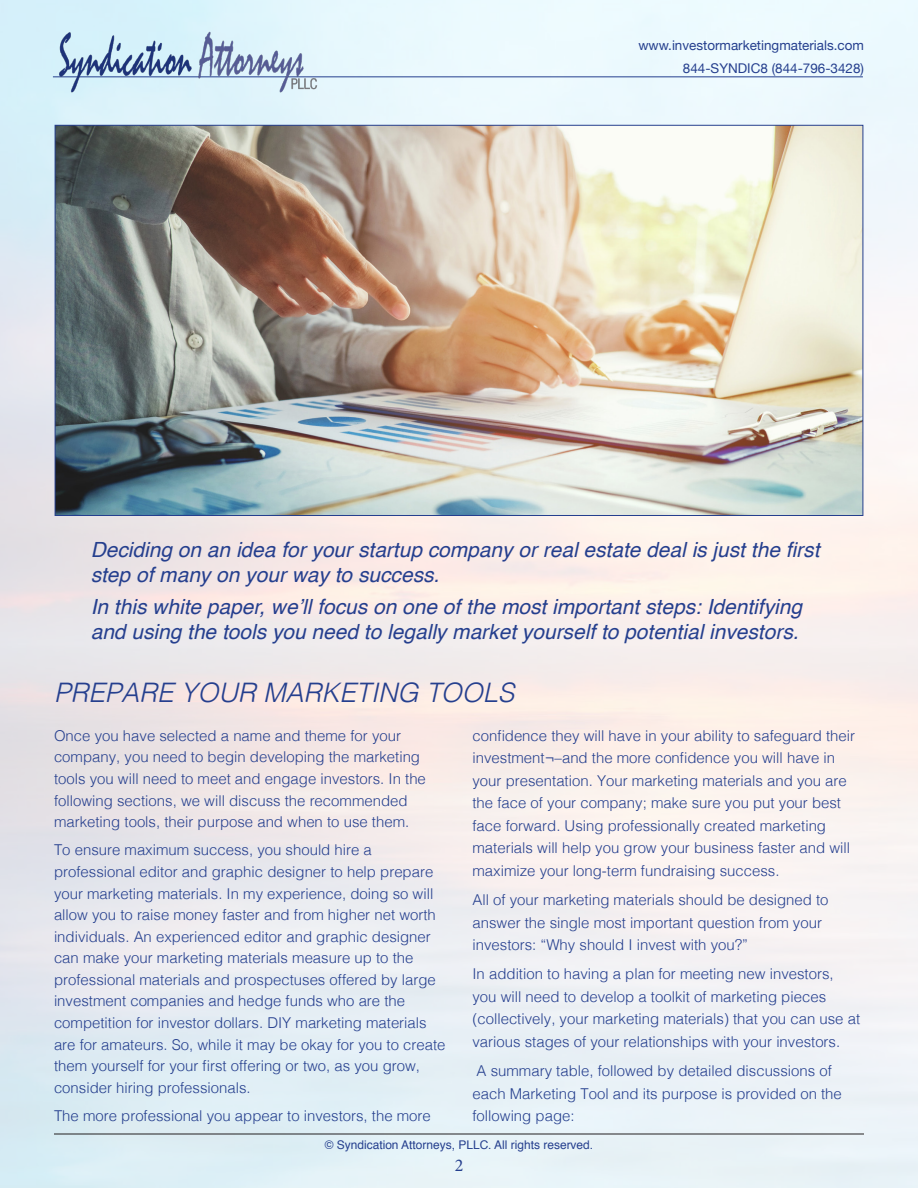
<style>
.page{position:relative;width:918px;height:1188px;background:#fff}
.page>*{position:absolute;margin:0;border:0;box-sizing:border-box;transform-origin:0 0}
.subhed{font:italic 300 26.85px "Helvetica";color:#253f8e}
.body_text{font:italic 20.85px/25px "Helvetica";color:#253f8e}
.t1{font:18px "Minion Pro";color:#253f8e}
.body_text-2{font:300 15px/21.6px "Helvetica";color:#253f8e}
.t2{font:13.5px/23px "Helvetica Neue";color:#253f8e;text-align:right}
.t3{font:12px "Helvetica";color:#253f8e}
</style>
<div class="page">
<hr style="left:54px;top:1134px;width:810px;height:1px;background:#231f20">
<hr style="left:53px;top:76px;width:810px;height:1px;background:#253f8e">
<img style="left:46px;top:26px;width:281px;height:77px">
<img style="left:57px;top:127px;width:804px;height:387px">
<p class="t2" style="left:638px;top:34px;width:227px">www.investormarketingmaterials.com<br>844-SYNDIC 8 (844-796-3428)</p>
<p class="body_text" style="left:91px;top:538px;width:730px">Deciding on an idea for your startup company or real estate deal is just the first step of many on your way to success.</p>
<p class="body_text" style="left:91px;top:595px;width:713px">In this white paper, we’ll focus on one of the most important steps: Identifying and using the tools you need to legally market yourself to potential investors.</p>
<p class="subhed" style="left:54px;top:670px;width:462px">PREPARE YOUR MARKETING TOOLS</p>
<p class="body_text-2" style="left:54px;top:724px;width:373px">Once you have selected a name and theme for your company, you need to begin developing the marketing tools you will need to meet and engage investors. In the following sections, we will discuss the recommended marketing tools, their purpose and when to use them.</p>
<p class="body_text-2" style="left:54px;top:838px;width:393px">To ensure maximum success, you should hire a professional editor and graphic designer to help prepare your marketing materials. In my experience, doing so will allow you to raise money faster and from higher net worth individuals. An experienced editor and graphic designer can make your marketing materials measure up to the professional materials and prospectuses offered by large investment companies and hedge funds who are the competition for investor dollars. DIY marketing materials are for amateurs. So, while it may be okay for you to create them yourself for your first offering or two, as you grow, consider hiring professionals.</p>
<p class="body_text-2" style="left:54px;top:1104px;width:378px">The more professional you appear to investors, the more</p>
<p class="body_text-2" style="left:472px;top:723px;width:384px;line-height:22.5px">confidence they will have in your ability to safeguard their investment¬–and the more confidence you will have in your presentation. Your marketing materials and you are the face of your company; make sure you put your best face forward. Using professionally created marketing materials will help you grow your business faster and will maximize your long-term fundraising success.</p>
<p class="body_text-2" style="left:472px;top:887px;width:358px;line-height:22.5px">All of your marketing materials should be designed to answer the single most important question from your investors: “Why should I invest with you?”</p>
<p class="body_text-2" style="left:472px;top:962px;width:389px;line-height:22.5px">In addition to having a plan for meeting new investors, you will need to develop a toolkit of marketing pieces (collectively, your marketing materials) that you can use at various stages of your relationships with your investors.</p>
<p class="body_text-2" style="left:472px;top:1058px;width:371px;line-height:22.5px">A summary table, followed by detailed discussions of each Marketing Tool and its purpose is provided on the following page:</p>
<p class="t3" style="left:325px;top:1136px;width:270px">© Syndication Attorneys, PLLC. All rights reserved.</p>
<p class="t1" style="left:455px;top:1153px;width:10px">2</p>
</div>
